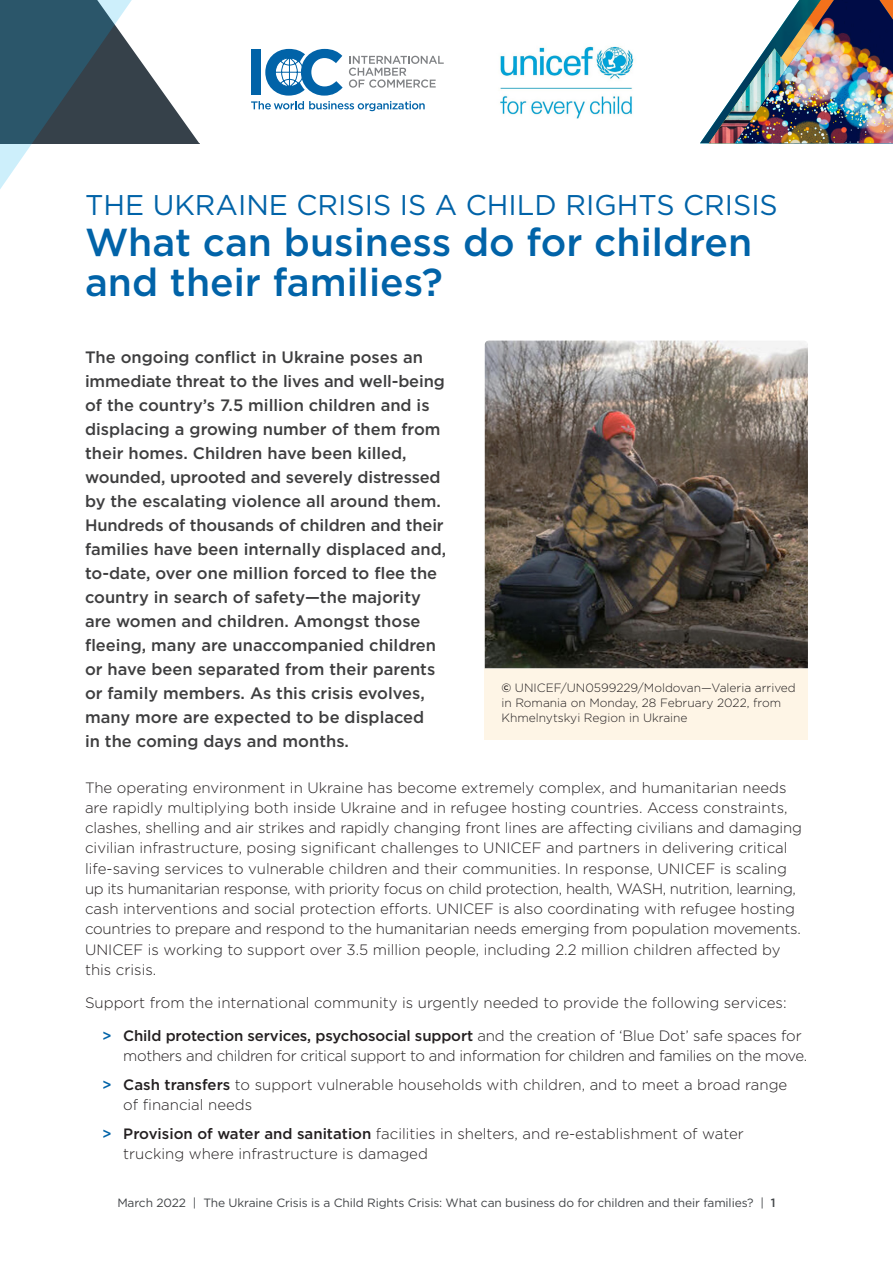
<style>
.page{position:relative;width:893px;height:1263px;background:#fff}
.page>*{position:absolute;margin:0;border:0;box-sizing:border-box;transform-origin:0 0}
.TITRE{font:500 39px/40.5px "Gotham";color:#0163a8}
.TITRE-2{font:28.5px "Gotham";color:#0163a8}
.Intro{font:500 16.5px/24px "Gotham";color:#3e3e3f}
.body_text{font:300 15px/20.2px "Gotham";color:#231f20}
.body_text-2{font:300 15px/20.2px "Gotham";letter-spacing:-.025em;color:#231f20}
.Footnote{font:300 12px/15px "Gotham";color:#231f20}
.t1{font:12px "Gotham";letter-spacing:-.01em;color:#424548}
.s1{font-weight:500;color:#0163a8}
.s2{font-weight:500}
</style>
<div class="page">
<svg style="left:132px;top:48px;width:241px;height:95px"></svg>
<svg style="left:700px;top:93px;width:35px;height:50px"></svg>
<img style="left:735px;top:0;width:158px;height:143px">
<svg style="left:0;top:0;width:132px;height:189px"></svg>
<div style="left:485px;top:669px;width:323px;height:71px;background:#fef5e6"></div>
<svg style="left:251px;top:49px;width:193px;height:62px"></svg>
<img style="left:500px;top:46px;width:134px;height:73px">
<img style="left:485px;top:340px;width:323px;height:329px">
<p class="TITRE-2" style="left:85px;top:187px;width:694px">THE UKRAINE CRISIS IS A CHILD RIGHTS CRISIS</p>
<p class="TITRE" style="left:85px;top:221px;width:669px">What can business do for children and their families?</p>
<p class="Intro" style="left:85px;top:345px;width:363px">The ongoing conflict in Ukraine poses an immediate threat to the lives and well-being of the country’s 7.5 million children and is displacing a growing number of them from their homes. Children have been killed, wounded, uprooted and severely distressed by the escalating violence all around them.<br>Hundreds of thousands of children and their families have been internally displaced and, to-date, over one million forced to flee the country in search of safety—the majority are women and children. Amongst those fleeing, many are unaccompanied children or have been separated from their parents or family members. As this crisis evolves, many more are expected to be displaced<br>in the coming days and months.</p>
<p class="body_text" style="left:85px;top:777px;width:718px">The operating environment in Ukraine has become extremely complex, and humanitarian needs are rapidly multiplying both inside Ukraine and in refugee hosting countries. Access constraints, clashes, shelling and air strikes and rapidly changing front lines are affecting civilians and damaging civilian infrastructure, posing significant challenges to UNICEF and partners in delivering critical life-saving services to vulnerable children and their communities. In response, UNICEF is scaling up its humanitarian response, with priority focus on child protection, health, WASH, nutrition, learning, cash interventions and social protection efforts. UNICEF is also coordinating with refugee hosting countries to prepare and respond to the humanitarian needs emerging from population movements.<br>UNICEF is working to support over 3.5 million people, including 2.2 million children affected by this crisis.</p>
<p class="body_text" style="left:85px;top:992px;width:703px">Support from the international community is urgently needed to provide the following services:</p>
<p class="body_text-2" style="left:123px;top:1025px;width:685px;text-indent:-21px"><span class="s1">&gt;</span> <span class="s2">Child protection services, psychosocial support</span> and the creation of ‘Blue Dot’ safe spaces for mothers and children for critical support to and information for children and families on the move.</p>
<p class="body_text" style="left:123px;top:1074px;width:666px;text-indent:-21px"><span class="s1">&gt;</span> <span class="s2">Cash transfers</span> to support vulnerable households with children, and to meet a broad range of financial needs</p>
<p class="body_text" style="left:123px;top:1123px;width:622px;text-indent:-21px"><span class="s1">&gt;</span> <span class="s2">Provision of water and sanitation</span> facilities in shelters, and re-establishment of water trucking where infrastructure is damaged</p>
<p class="Footnote" style="left:501px;top:680px;width:296px"><span class="s2">©</span> UNICEF/UN0599229/Moldovan—Valeria arrived in Romania on Monday, 28 February 2022, from<br>Khmelnytskyi Region in Ukraine</p>
<p class="t1" style="left:117px;top:1195px;width:660px">March 2022 | The Ukraine Crisis is a Child Rights Crisis: What can business do for children and their families? | <span class="s2">1</span></p>
</div>
